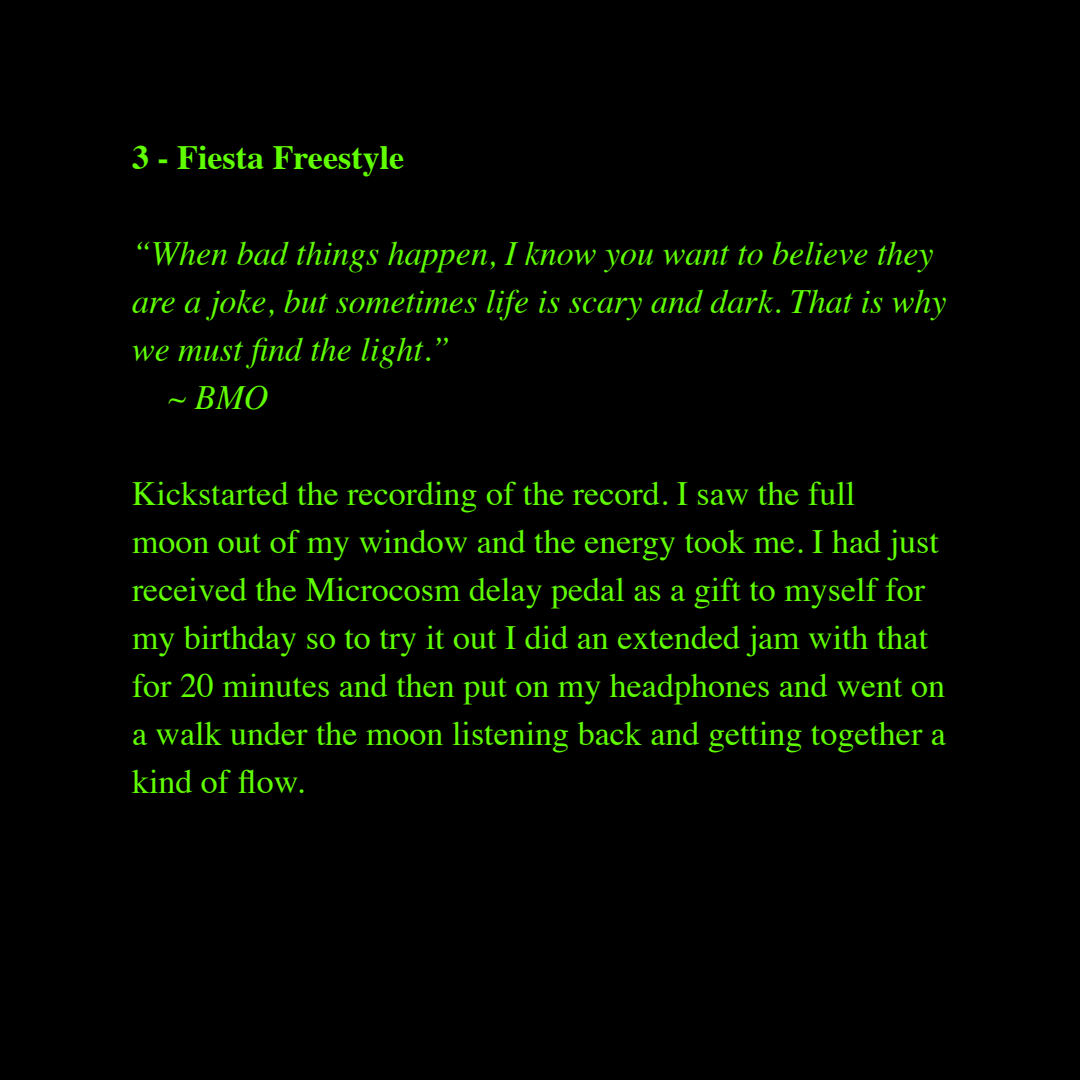
<style>
.page{position:relative;width:1080px;height:1080px;background:#fff}
.page>*{position:absolute;margin:0;border:0;box-sizing:border-box;transform-origin:0 0}
.t1{font:34px/48px "Times";color:#60ff00}
.t2{font:italic 34px "Times";color:#60ff00}
.t3{font:700 34px "Times";color:#60ff00}
</style>
<div class="page">
<div style="left:0;top:1px;width:1079px;height:1079px;background:#000"></div>
<p class="t3" style="left:132px;top:125px;width:274px">3 - Fiesta Freestyle</p>
<p class="t2" style="left:132px;top:224px;width:803px">“When bad things happen, I know you want to believe they</p>
<p class="t2" style="left:132px;top:272px;width:816px">are a joke, but sometimes life is scary and dark. That is why</p>
<p class="t2" style="left:132px;top:320px;width:320px">we must find the light.”</p>
<p class="t2" style="left:168px;top:368px;width:102px">~ BMO</p>
<p class="t1" style="left:132px;top:466px;width:815px">Kickstarted the recording of the record. I saw the full<br>moon out of my window and the energy took me. I had just received the Microcosm delay pedal as a gift to myself for my birthday so to try it out I did an extended jam with that for 20 minutes and then put on my headphones and went on a walk under the moon listening back and getting together a kind of flow.</p>
</div>
